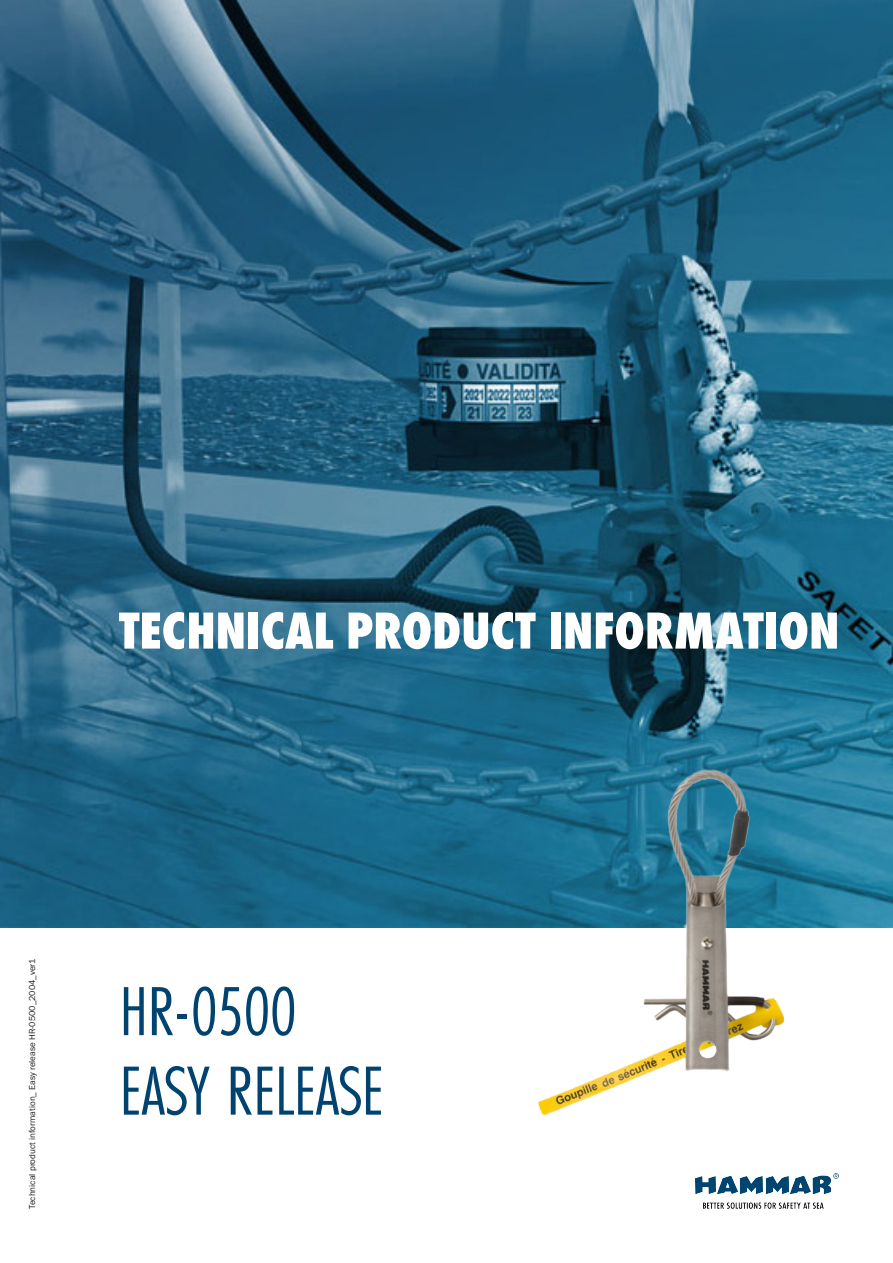
<style>
.page{position:relative;width:893px;height:1263px;background:#fff}
.page>*{position:absolute;margin:0;border:0;box-sizing:border-box;transform-origin:0 0}
.t1{font:72px "Futura PT Cond";color:#004370}
.t2{font:800 54px "Futura PT Cond";color:#fff}
.t3{font:9px "Franklin Gothic URW Boo";color:#231f20}
</style>
<div class="page">
<img style="left:695px;top:1174px;width:144px;height:35px">
<img style="left:0;top:0;width:893px;height:928px">
<img style="left:517px;top:761px;width:289px;height:355px">
<p class="t2" style="left:119px;top:599px;width:722px">TECHNICAL PRODUCT INFORMATION</p>
<p class="t3" style="left:27px;top:1209px;width:252px;rotate:-90deg">Technical product information_ Easy release HR-0500_2004_ver1</p>
<p class="t1" style="left:120px;top:969px;width:178px">HR-0500</p>
<p class="t1" style="left:120px;top:1049px;width:265px">EASY RELEASE</p>
</div>
